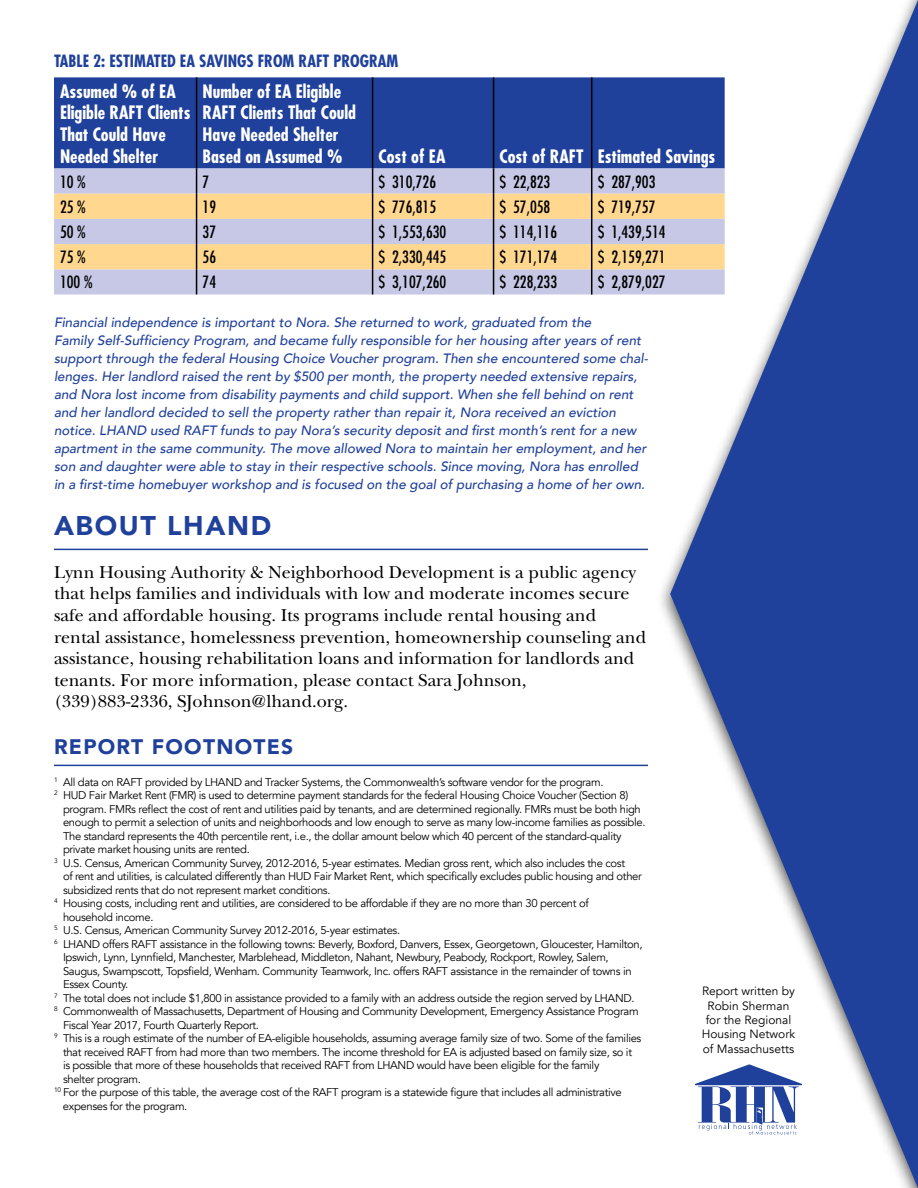
<style>
.page{position:relative;width:918px;height:1188px;background:#fff}
.page>*{position:absolute;margin:0;border:0;box-sizing:border-box;transform-origin:0 0}
.t1{font:900 27px "Avenir";letter-spacing:.06em;color:#20419b}
.t2{font:900 21px "Avenir";letter-spacing:.06em;color:#20419b}
.t3{font:18px/21.6px "New Baskerville";color:#000}
.t4{font:700 condensed 18px/21.6px "Futura";color:#fff}
.t5{font:condensed 16.5px "Futura";color:#000}
.t6{font:700 condensed 16.5px "Futura";color:#20419b}
.t7{font:italic 500 13.5px/18px "Avenir";color:#20419b}
.t8{font:12px/14.4px "Avenir";color:#000;text-align:center}
.t9{font:11.25px "Avenir";letter-spacing:-.03em;color:#000}
</style>
<div class="page">
<hr style="left:54px;top:765px;width:594px;height:1px;background:#20419b">
<hr style="left:54px;top:549px;width:594px;height:1px;background:#20419b">
<div style="left:54px;top:77px;width:602px;height:92px;background:#20419b"></div>
<div style="left:54px;top:169px;width:602px;height:126px;background:#c7c8e5"></div>
<svg style="left:54px;top:194px;width:602px;height:75px;background:#ebd1ab"></svg>
<hr style="left:196px;top:77px;width:1px;height:92px;background:#000">
<hr style="left:372px;top:77px;width:1px;height:92px;background:#000">
<hr style="left:493px;top:77px;width:1px;height:92px;background:#000">
<svg style="left:196px;top:169px;width:1px;height:126px"></svg>
<svg style="left:372px;top:169px;width:1px;height:126px"></svg>
<svg style="left:493px;top:169px;width:1px;height:126px"></svg>
<hr style="left:591px;top:77px;width:1px;height:218px;background:#000">
<div style="left:656px;top:0;width:262px;height:1188px;background:#000;opacity:.75"></div>
<svg style="left:670px;top:0;width:248px;height:1188px;fill:#20419b"></svg>
<h3 class="t6" style="left:54px;top:50px;width:346px">TABLE 2: ESTIMATED EA SAVINGS FROM RAFT PROGRAM</h3>
<h3 class="t4" style="left:60px;top:80px;width:132px">Assumed % of EA<br>Eligible RAFT Clients<br>That Could Have<br>Needed Shelter</h3>
<h3 class="t4" style="left:203px;top:80px;width:155px">Number of EA Eligible<br>RAFT Clients That Could<br>Have Needed Shelter<br>Based on Assumed %</h3>
<h3 class="t4" style="left:379px;top:145px;width:68px">Cost of EA</h3>
<h3 class="t4" style="left:500px;top:145px;width:217px">Cost of RAFT Estimated Savings</h3>
<h3 class="t5" style="left:60px;top:171px;width:28px">10 %</h3>
<h3 class="t5" style="left:203px;top:171px;width:8px">7</h3>
<h3 class="t5" style="left:379px;top:171px;width:59px">$ 310,726</h3>
<h3 class="t5" style="left:500px;top:171px;width:52px">$ 22,823</h3>
<h3 class="t5" style="left:598px;top:171px;width:59px">$ 287,903</h3>
<h3 class="t5" style="left:60px;top:196px;width:28px">25 %</h3>
<h3 class="t5" style="left:203px;top:196px;width:15px">19</h3>
<h3 class="t5" style="left:379px;top:196px;width:59px">$ 776,815</h3>
<h3 class="t5" style="left:500px;top:196px;width:52px">$ 57,058</h3>
<h3 class="t5" style="left:598px;top:196px;width:59px">$ 719,757</h3>
<h3 class="t5" style="left:60px;top:222px;width:28px">50 %</h3>
<h3 class="t5" style="left:203px;top:222px;width:15px">37</h3>
<h3 class="t5" style="left:379px;top:222px;width:69px">$ 1,553,630</h3>
<h3 class="t5" style="left:500px;top:222px;width:59px">$ 114,116</h3>
<h3 class="t5" style="left:598px;top:222px;width:69px">$ 1,439,514</h3>
<h3 class="t5" style="left:60px;top:247px;width:28px">75 %</h3>
<h3 class="t5" style="left:203px;top:247px;width:15px">56</h3>
<h3 class="t5" style="left:379px;top:247px;width:69px">$ 2,330,445</h3>
<h3 class="t5" style="left:500px;top:247px;width:59px">$ 171,174</h3>
<h3 class="t5" style="left:598px;top:247px;width:69px">$ 2,159,271</h3>
<h3 class="t5" style="left:60px;top:272px;width:34px">100 %</h3>
<h3 class="t5" style="left:203px;top:272px;width:15px">74</h3>
<h3 class="t5" style="left:379px;top:272px;width:69px">$ 3,107,260</h3>
<h3 class="t5" style="left:500px;top:272px;width:59px">$ 228,233</h3>
<h3 class="t5" style="left:598px;top:272px;width:69px">$ 2,879,027</h3>
<p class="t7" style="left:54px;top:314px;width:596px">Financial independence is important to Nora. She returned to work, graduated from the<br>Family Self-Sufficiency Program, and became fully responsible for her housing after years of rent support through the federal Housing Choice Voucher program. Then she encountered some chal&shy;lenges. Her landlord raised the rent by $500 per month, the property needed extensive repairs, and Nora lost income from disability payments and child support. When she fell behind on rent and her landlord decided to sell the property rather than repair it, Nora received an eviction notice. LHAND used RAFT funds to pay Nora’s security deposit and first month’s rent for a new apartment in the same community. The move allowed Nora to maintain her employment, and her son and daughter were able to stay in their respective schools. Since moving, Nora has enrolled in a first-time homebuyer workshop and is focused on the goal of purchasing a home of her own.</p>
<h1 class="t1" style="left:54px;top:502px;width:219px">ABOUT LHAND</h1>
<p class="t3" style="left:54px;top:561px;width:594px">Lynn Housing Authority &amp; Neighborhood Development is a public agency that helps families and individuals with low and moderate incomes secure safe and affordable housing. Its programs include rental housing and rental assistance, homelessness prevention, homeownership counseling and assistance, housing rehabilitation loans and information for landlords and tenants. For more information, please contact Sara Johnson, (339)883-2336, SJohnson@lhand.org.</p>
<h2 class="t2" style="left:54px;top:729px;width:241px">REPORT FOOTNOTES</h2>
<p class="t9" style="left:54px;top:775px;width:551px"><sup>1</sup> All data on RAFT provided by LHAND and Tracker Systems, the Commonwealth’s software vendor for the program.</p>
<p class="t9" style="left:54px;top:789px;width:576px"><sup>2</sup> HUD Fair Market Rent (FMR) is used to determine payment standards for the federal Housing Choice Voucher (Section 8)</p>
<p class="t9" style="left:63px;top:802px;width:579px">program. FMRs reflect the cost of rent and utilities paid by tenants, and are determined regionally. FMRs must be both high</p>
<p class="t9" style="left:63px;top:816px;width:584px">enough to permit a selection of units and neighborhoods and low enough to serve as many low-income families as possible.</p>
<p class="t9" style="left:63px;top:829px;width:560px">The standard represents the 40th percentile rent, i.e., the dollar amount below which 40 percent of the standard-quality</p>
<p class="t9" style="left:63px;top:843px;width:188px">private market housing units are rented.</p>
<p class="t9" style="left:54px;top:856px;width:573px"><sup>3</sup> U.S. Census, American Community Survey, 2012-2016, 5-year estimates. Median gross rent, which also includes the cost</p>
<p class="t9" style="left:63px;top:870px;width:580px">of rent and utilities, is calculated differently than HUD Fair Market Rent, which specifically excludes public housing and other</p>
<p class="t9" style="left:63px;top:883px;width:269px">subsidized rents that do not represent market conditions.</p>
<p class="t9" style="left:54px;top:897px;width:536px"><sup>4</sup> Housing costs, including rent and utilities, are considered to be affordable if they are no more than 30 percent of</p>
<p class="t9" style="left:63px;top:910px;width:92px">household income.</p>
<p class="t9" style="left:54px;top:924px;width:348px"><sup>5</sup> U.S. Census, American Community Survey 2012-2016, 5-year estimates.</p>
<p class="t9" style="left:54px;top:937px;width:590px"><sup>6</sup> LHAND offers RAFT assistance in the following towns: Beverly, Boxford, Danvers, Essex, Georgetown, Gloucester, Hamilton,</p>
<p class="t9" style="left:63px;top:951px;width:547px">Ipswich, Lynn, Lynnfield, Manchester, Marblehead, Middleton, Nahant, Newbury, Peabody, Rockport, Rowley, Salem,</p>
<p class="t9" style="left:63px;top:964px;width:570px">Saugus, Swampscott, Topsfield, Wenham. Community Teamwork, Inc. offers RAFT assistance in the remainder of towns in</p>
<p class="t9" style="left:63px;top:978px;width:67px">Essex County.</p>
<p class="t9" style="left:54px;top:991px;width:582px"><sup>7</sup> The total does not include $1,800 in assistance provided to a family with an address outside the region served by LHAND.</p>
<p class="t9" style="left:54px;top:1005px;width:586px"><sup>8</sup> Commonwealth of Massachusetts, Department of Housing and Community Development, Emergency Assistance Program</p>
<p class="t9" style="left:63px;top:1018px;width:197px">Fiscal Year 2017, Fourth Quarterly Report.</p>
<p class="t9" style="left:54px;top:1032px;width:589px"><sup>9</sup> This is a rough estimate of the number of EA-eligible households, assuming average family size of two. Some of the families</p>
<p class="t9" style="left:63px;top:1045px;width:571px">that received RAFT from had more than two members. The income threshold for EA is adjusted based on family size, so it</p>
<p class="t9" style="left:63px;top:1059px;width:538px">is possible that more of these households that received RAFT from LHAND would have been eligible for the family</p>
<p class="t9" style="left:63px;top:1072px;width:80px">shelter program.</p>
<p class="t9" style="left:54px;top:1086px;width:569px"><sup>10</sup> For the purpose of this table, the average cost of the RAFT program is a statewide figure that includes all administrative</p>
<p class="t9" style="left:63px;top:1099px;width:126px">expenses for the program.</p>
<p class="t8" style="left:702px;top:984px;width:95px">Report written by<br>Robin Sherman for the Regional<br>Housing Network of Massachusetts</p>
</div>
